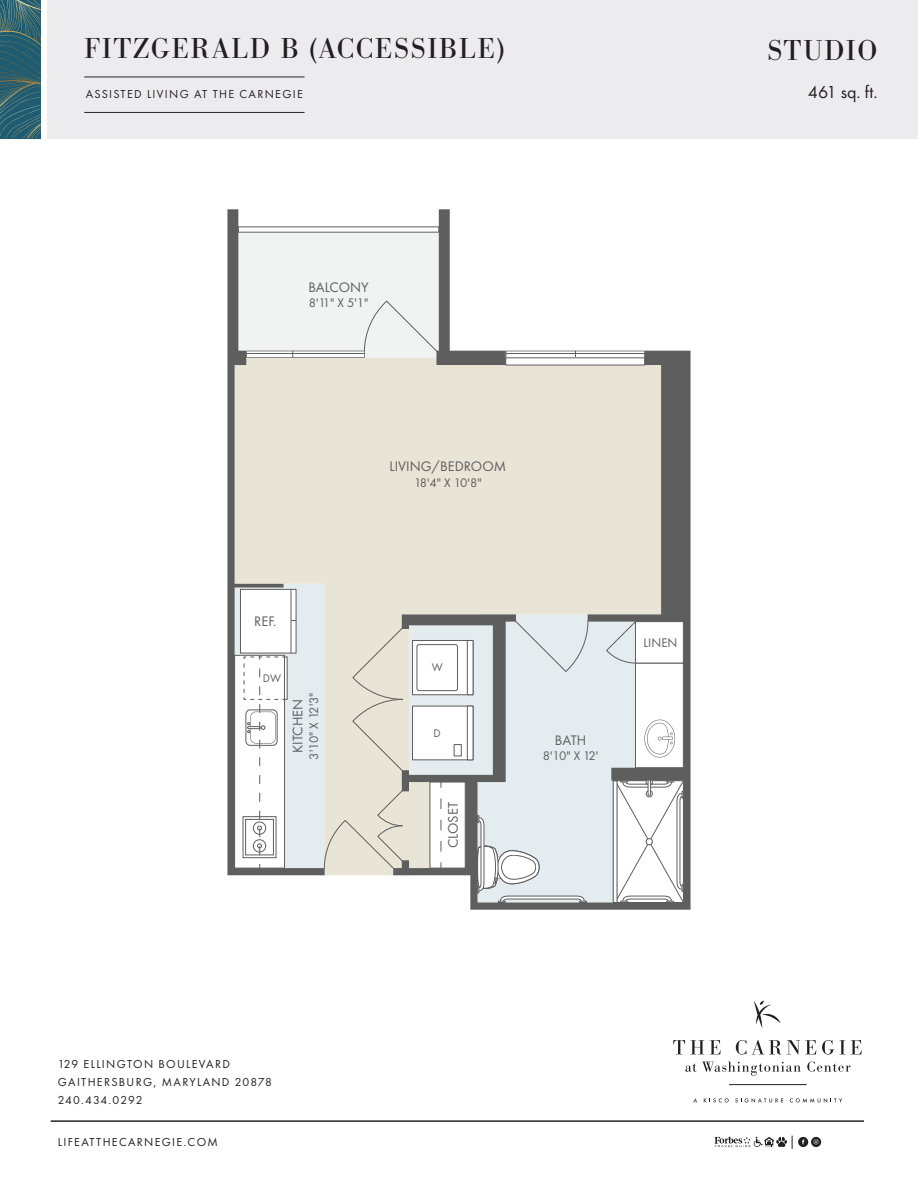
<style>
.page{position:relative;width:918px;height:1188px;background:#fff}
.page>*{position:absolute;margin:0;border:0;box-sizing:border-box;transform-origin:0 0}
.t1{font:30px "Bodoni URW";letter-spacing:.05em;color:#231f20}
.t2{font:18px "Futura PT";color:#231f20}
.t3{font:14.4px "Futura PT";color:#5f5e5e}
.t4{font:12.9px "Futura PT";letter-spacing:-.065em;color:#5f5e5e}
.t5{font:12px/18px "Futura PT";letter-spacing:.11em;color:#231f20}
.t6{font:11.55px "Futura PT";color:#5f5e5e}
</style>
<div class="page">
<div style="left:47px;top:0;width:871px;height:138px;background:#ececee"></div>
<hr style="left:84px;top:77px;width:221px;height:1px;background:#231f20">
<hr style="left:84px;top:112px;width:221px;height:1px;background:#231f20">
<svg style="left:0;top:32px;width:41px;height:106px;background:#2d606e"></svg>
<svg style="left:0;top:0;width:41px;height:32px"></svg>
<svg style="left:714px;top:1136px;width:107px;height:13px"></svg>
<svg style="left:673px;top:1040px;width:31px;height:14px"></svg>
<svg style="left:710px;top:1040px;width:11px;height:14px"></svg>
<svg style="left:736px;top:1040px;width:10px;height:15px"></svg>
<svg style="left:752px;top:1040px;width:64px;height:15px"></svg>
<svg style="left:822px;top:1040px;width:23px;height:15px"></svg>
<svg style="left:851px;top:1040px;width:11px;height:14px"></svg>
<svg style="left:685px;top:1062px;width:116px;height:14px"></svg>
<svg style="left:807px;top:1061px;width:43px;height:11px"></svg>
<svg style="left:704px;top:1098px;width:25px;height:4px"></svg>
<svg style="left:735px;top:1098px;width:48px;height:5px"></svg>
<svg style="left:790px;top:1098px;width:52px;height:5px"></svg>
<svg style="left:754px;top:1000px;width:27px;height:28px"></svg>
<hr style="left:729px;top:1084px;width:78px;height:1px;background:#231f20">
<hr style="left:51px;top:1121px;width:813px;height:1px;background:#231f20">
<div style="left:325px;top:365px;width:68px;height:510px;background:#e8e4d6"></div>
<div style="left:352px;top:627px;width:41px;height:145px;background:#e8e4d6"></div>
<div style="left:325px;top:790px;width:68px;height:79px;background:#e8e4d6"></div>
<svg style="left:393px;top:351px;width:298px;height:559px"></svg>
<svg style="left:227px;top:209px;width:98px;height:666px"></svg>
<svg style="left:246px;top:209px;width:399px;height:156px"></svg>
<p class="t1" style="left:84px;top:31px;width:422px">FITZGERALD B (ACCESSIBLE)</p>
<p class="t1" style="left:768px;top:32px;width:111px">STUDIO</p>
<p class="t2" style="left:808px;top:82px;width:71px">461 sq. ft.</p>
<p class="t5" style="left:86px;top:85px;width:219px">ASSISTED LIVING AT THE CARNEGIE</p>
<p class="t3" style="left:308px;top:278px;width:62px">BALCONY</p>
<p class="t4" style="left:309px;top:295px;width:61px">8'11" X 5'1"</p>
<p class="t3" style="left:254px;top:612px;width:24px">REF.</p>
<p class="t6" style="left:263px;top:672px;width:20px">DW</p>
<p class="t3" style="left:289px;top:753px;width:56px;rotate:-90deg">KITCHEN</p>
<p class="t4" style="left:306px;top:760px;width:69px;rotate:-90deg">3'10" X 12'3"</p>
<p class="t3" style="left:390px;top:458px;width:118px">LIVING/BEDROOM</p>
<p class="t4" style="left:414px;top:475px;width:69px">18'4" X 10'8"</p>
<p class="t6" style="left:432px;top:661px;width:13px">W</p>
<p class="t6" style="left:434px;top:726px;width:9px">D</p>
<p class="t3" style="left:444px;top:848px;width:47px;rotate:-90deg">CLOSET</p>
<p class="t3" style="left:555px;top:731px;width:33px">BATH</p>
<p class="t4" style="left:543px;top:748px;width:57px">8'10" X 12'</p>
<p class="t4" style="left:644px;top:635px;width:35px">LINEN</p>
<p class="t5" style="left:58px;top:1055px;width:216px">129 ELLINGTON BOULEVARD<br>GAITHERSBURG, MARYLAND 20878<br>240.434.0292</p>
<p class="t5" style="left:58px;top:1133px;width:162px">LIFEATTHECARNEGIE.COM</p>
</div>
